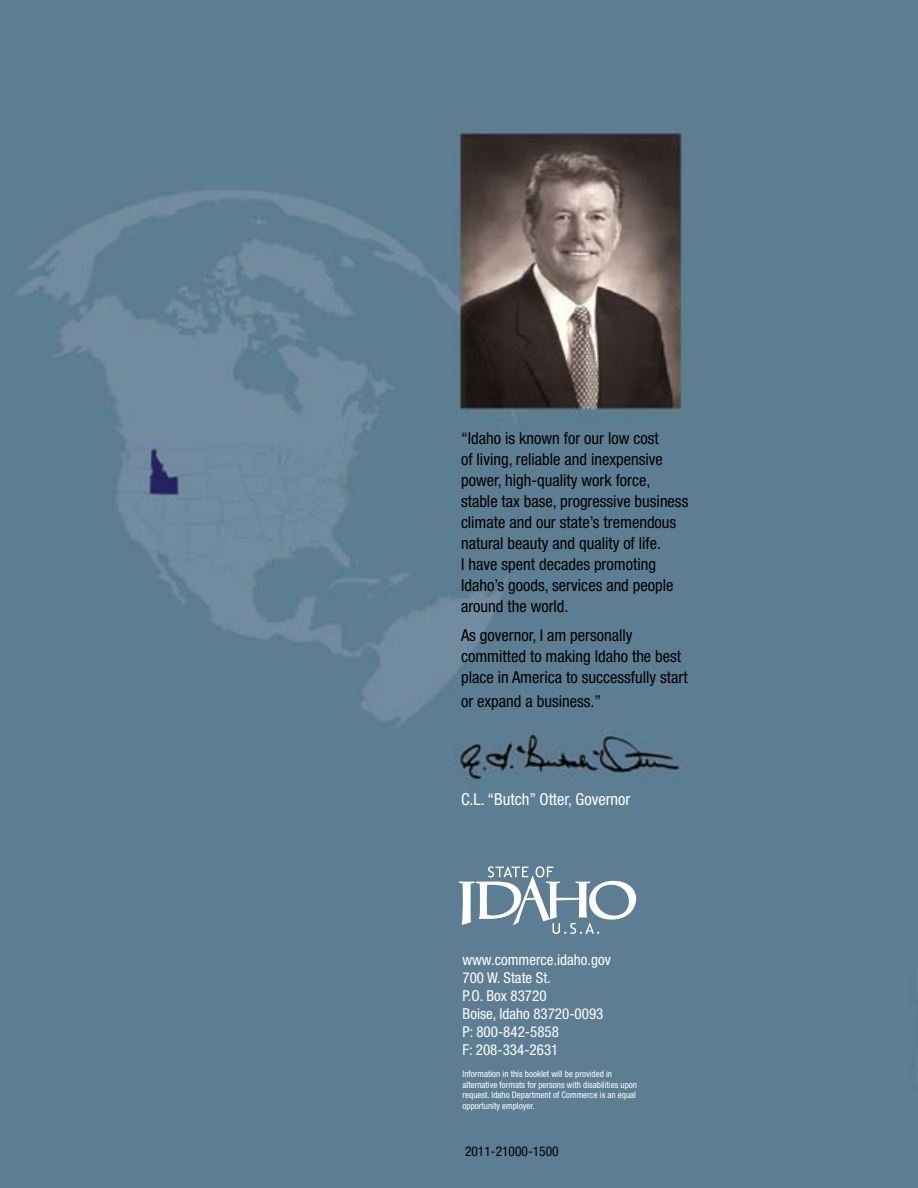
<style>
.page{position:relative;width:918px;height:1188px;background:#fff}
.page>*{position:absolute;margin:0;border:0;box-sizing:border-box;transform-origin:0 0}
.t1{font:condensed 16.5px/21px "Helvetica Neue";color:#000}
.t2{font:condensed 16.5px "Helvetica Neue";color:#fff}
.t3{font:condensed 15px/18px "Helvetica Neue";color:#fff}
.t4{font:condensed 13.5px "Helvetica Neue";color:#000}
.t5{font:condensed 9px/10.8px "Helvetica Neue";color:#fff}
</style>
<div class="page">
<img style="left:0;top:0;width:918px;height:1188px">
<svg style="left:459px;top:866px;width:177px;height:68px"></svg>
<p class="t1" style="left:461px;top:428px;width:229px">“Idaho is known for our low cost<br>of living, reliable and inexpensive power, high-quality work force, stable tax base, progressive business climate and our state’s tremendous natural beauty and quality of life.<br>I have spent decades promoting<br>Idaho’s goods, services and people around the world.</p>
<p class="t1" style="left:461px;top:625px;width:228px">As governor, I am personally committed to making Idaho the best place in America to successfully start</p>
<p class="t1" style="left:461px;top:691px;width:142px">or expand a business.”</p>
<p class="t2" style="left:461px;top:789px;width:171px">C.L. “Butch” Otter, Governor</p>
<p class="t3" style="left:463px;top:951px;width:150px">www.commerce.idaho.gov<br>700 W. State St.<br>P.O. Box 83720<br>Boise, Idaho 83720-0093<br>P: 800-842-5858<br>F: 208-334-2631</p>
<p class="t5" style="left:463px;top:1068px;width:176px">Information in this booklet will be provided in alternative formats for persons with disabilities upon request. Idaho Department of Commerce is an equal opportunity employer.</p>
<p class="t4" style="left:465px;top:1143px;width:95px">2011-21000-1500</p>
</div>
